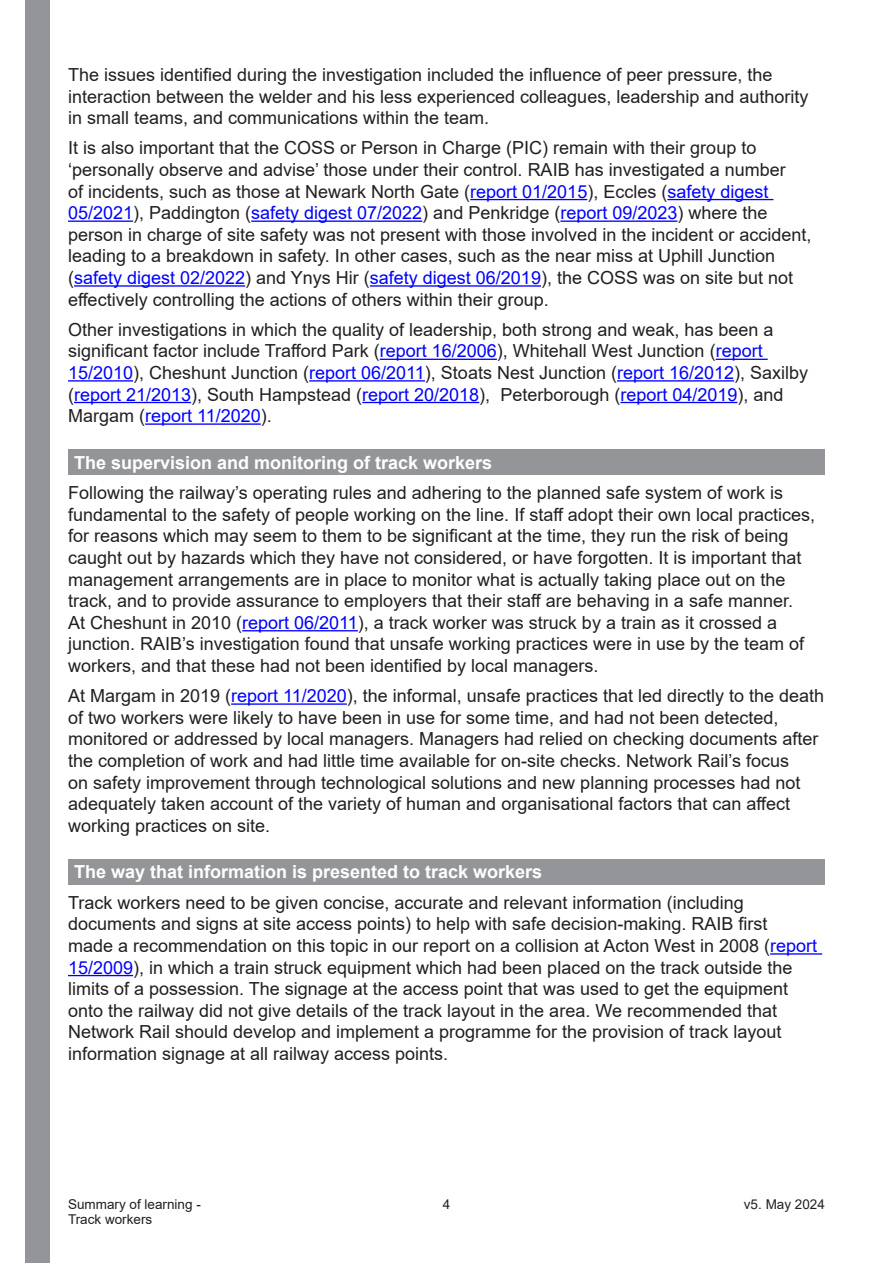
<style>
.page{position:relative;width:893px;height:1263px;background:#fff}
.page>*{position:absolute;margin:0;border:0;box-sizing:border-box;transform-origin:0 0}
.t1{font:18px/21.6px "Arial";color:#231f20}
.t2{font:700 18px "Arial";color:#fff}
.t3{font:13.5px "Arial";color:#231f20}
.s1{color:#00f}
</style>
<div class="page">
<div style="left:26px;top:0;width:24px;height:1263px;background:#939598"></div>
<hr style="left:470px;top:199px;width:117px;height:1px;background:#00f">
<hr style="left:667px;top:199px;width:106px;height:1px;background:#00f">
<hr style="left:68px;top:220px;width:65px;height:2px;background:#00f">
<hr style="left:251px;top:220px;width:171px;height:2px;background:#00f">
<hr style="left:560px;top:220px;width:117px;height:2px;background:#00f">
<hr style="left:74px;top:285px;width:171px;height:2px;background:#00f">
<hr style="left:370px;top:285px;width:171px;height:2px;background:#00f">
<hr style="left:380px;top:359px;width:117px;height:1px;background:#00f">
<hr style="left:716px;top:359px;width:52px;height:1px;background:#00f">
<hr style="left:68px;top:380px;width:65px;height:2px;background:#00f">
<hr style="left:309px;top:380px;width:116px;height:2px;background:#00f">
<hr style="left:617px;top:380px;width:117px;height:2px;background:#00f">
<hr style="left:74px;top:402px;width:117px;height:1px;background:#00f">
<hr style="left:362px;top:402px;width:117px;height:1px;background:#00f">
<hr style="left:620px;top:402px;width:117px;height:1px;background:#00f">
<hr style="left:145px;top:423px;width:116px;height:2px;background:#00f">
<hr style="left:242px;top:630px;width:116px;height:1px;background:#00f">
<hr style="left:231px;top:703px;width:116px;height:2px;background:#00f">
<hr style="left:770px;top:953px;width:52px;height:2px;background:#00f">
<hr style="left:68px;top:975px;width:65px;height:1px;background:#00f">
<div style="left:68px;top:449px;width:757px;height:26px;background:#939598"></div>
<div style="left:68px;top:859px;width:757px;height:26px;background:#939598"></div>
<p class="t1" style="left:68px;top:64px;width:742px">The issues identified during the investigation included the influence of peer pressure, the interaction between the welder and his less experienced colleagues, leadership and authority in small teams, and communications within the team.</p>
<p class="t1" style="left:68px;top:137px;width:745px">It is also important that the COSS or Person in Charge (PIC) remain with their group to ‘personally observe and advise’ those under their control. RAIB has investigated a number<br>of incidents, such as those at Newark North Gate (<span class="s1">report 01/2015</span>), Eccles (<span class="s1">safety digest 05/2021</span>), Paddington (<span class="s1">safety digest 07/2022</span>) and Penkridge (<span class="s1">report 09/2023</span>) where the person in charge of site safety was not present with those involved in the incident or accident, leading to a breakdown in safety. In other cases, such as the near miss at Uphill Junction (<span class="s1">safety digest 02/2022</span>) and Ynys Hir (<span class="s1">safety digest 06/2019</span>), the COSS was on site but not effectively controlling the actions of others within their group.</p>
<p class="t1" style="left:68px;top:319px;width:742px">Other investigations in which the quality of leadership, both strong and weak, has been a significant factor include Trafford Park (<span class="s1">report 16/2006</span>), Whitehall West Junction (<span class="s1">report 15/2010</span>), Cheshunt Junction (<span class="s1">report 06/2011</span>), Stoats Nest Junction (<span class="s1">report 16/2012</span>), Saxilby (<span class="s1">report 21/2013</span>), South Hampstead (<span class="s1">report 20/2018</span>), Peterborough (<span class="s1">report 04/2019</span>), and Margam (<span class="s1">report 11/2020</span>).</p>
<p class="t2" style="left:74px;top:450px;width:420px">The supervision and monitoring of track workers</p>
<p class="t1" style="left:68px;top:482px;width:748px">Following the railway’s operating rules and adhering to the planned safe system of work is fundamental to the safety of people working on the line. If staff adopt their own local practices, for reasons which may seem to them to be significant at the time, they run the risk of being caught out by hazards which they have not considered, or have forgotten. It is important that management arrangements are in place to monitor what is actually taking place out on the track, and to provide assurance to employers that their staff are behaving in a safe manner.<br>At Cheshunt in 2010 (<span class="s1">report 06/2011</span>), a track worker was struck by a train as it crossed a junction. RAIB’s investigation found that unsafe working practices were in use by the team of workers, and that these had not been identified by local managers.</p>
<p class="t1" style="left:68px;top:685px;width:758px">At Margam in 2019 (<span class="s1">report 11/2020</span>), the informal, unsafe practices that led directly to the death of two workers were likely to have been in use for some time, and had not been detected, monitored or addressed by local managers. Managers had relied on checking documents after the completion of work and had little time available for on-site checks. Network Rail’s focus<br>on safety improvement through technological solutions and new planning processes had not adequately taken account of the variety of human and organisational factors that can affect working practices on site.</p>
<p class="t2" style="left:74px;top:859px;width:470px">The way that information is presented to track workers</p>
<p class="t1" style="left:68px;top:892px;width:751px">Track workers need to be given concise, accurate and relevant information (including documents and signs at site access points) to help with safe decision-making. RAIB first<br>made a recommendation on this topic in our report on a collision at Acton West in 2008 (<span class="s1">report 15/2009</span>), in which a train struck equipment which had been placed on the track outside the limits of a possession. The signage at the access point that was used to get the equipment onto the railway did not give details of the track layout in the area. We recommended that Network Rail should develop and implement a programme for the provision of track layout information signage at all railway access points.</p>
<p class="t3" style="left:68px;top:1195px;width:134px">Summary of learning -</p>
<p class="t3" style="left:443px;top:1195px;width:9px">4</p>
<p class="t3" style="left:68px;top:1210px;width:86px">Track workers</p>
<p class="t3" style="left:744px;top:1195px;width:83px">v5. May 2024</p>
</div>
